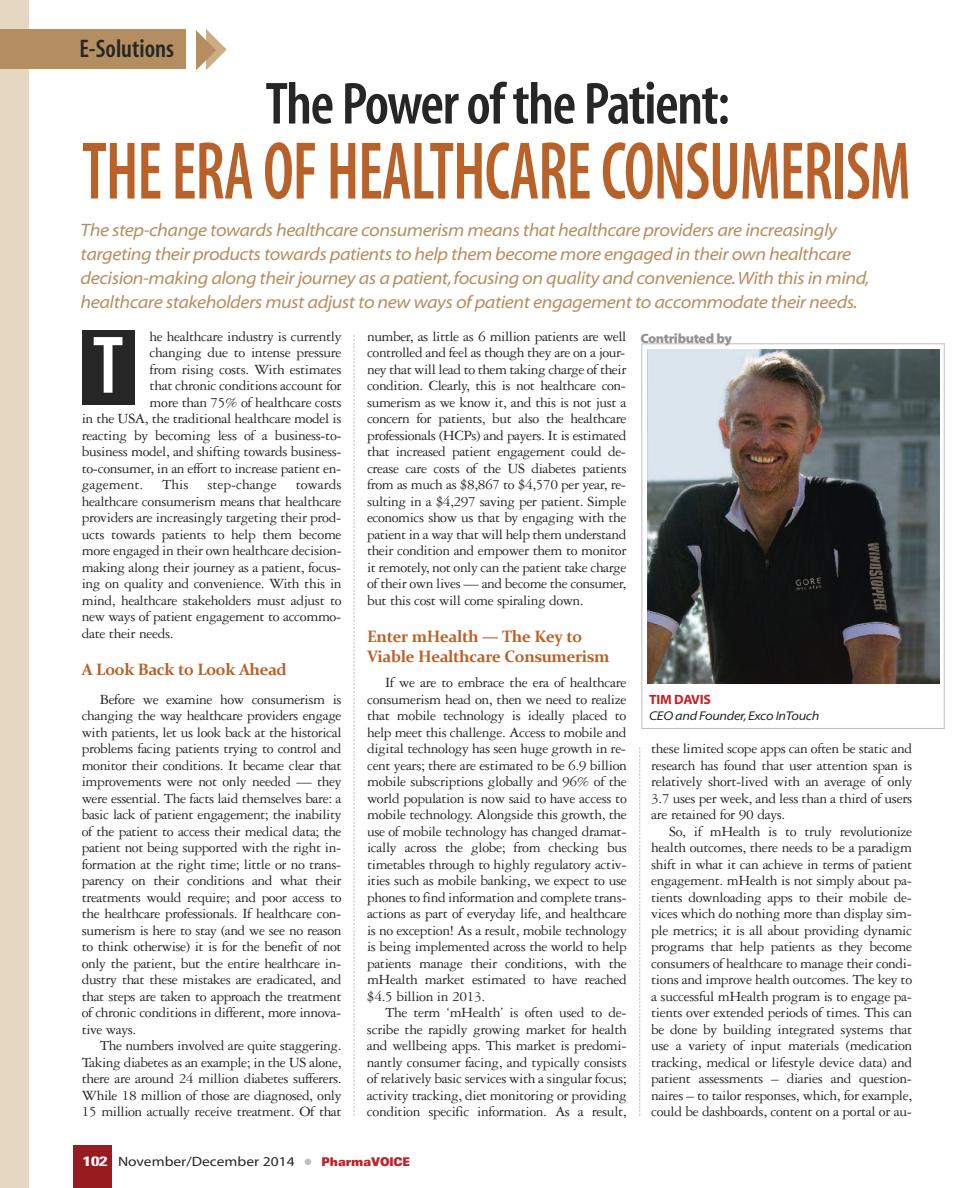
<style>
.page{position:relative;width:972px;height:1188px;background:#fff}
.page>*{position:absolute;margin:0;border:0;box-sizing:border-box;transform-origin:0 0}
.t1{font:82.5px "Myriad MM 565 wt 300 wd";letter-spacing:-.015em;color:#b86229;scale:.8 1}
.t2{font:82.5px "Myriad MM 565 wt 300 wd";color:#fff}
.t3{font:60px "Myriad MM 565 wt 300 wd";letter-spacing:-.025em;color:#272627}
.t4{font:25.5px "Myriad MM 565 wt 300 wd";color:#272627}
.t5{font:18px/24px "Myriad MM It 215 wt 700 wd";letter-spacing:-.025em;color:#b48e60}
.t6{font:700 16.5px/19.5px "Constantia";letter-spacing:-.025em;color:#b86229}
.t7{font:15px/16.5px "Garamond Three";letter-spacing:-.025em;color:#272627;text-align:justify}
.t8{font:15px "Garamond Three";letter-spacing:-.005em;color:#272627}
.t9{font:13.5px "Myriad MM 400 wt 600 wd";color:#272627;scale:1.15 1}
.t10{font:13.5px "Myriad MM 830 wt 300 wd";letter-spacing:-.025em;color:#939393}
.t11{font:13.5px "Myriad MM 700 wt 600 wd";letter-spacing:-.025em;color:#bb262c}
.t12{font:12.75px "Myriad MM It 215 wt 700 wd";letter-spacing:-.025em;color:#272627}
.s1{font-family:"Univers";font-weight:700;font-stretch:condensed;color:#fff}
.s2{color:#bebebe}
.s3{font-family:"Univers";font-weight:900;font-stretch:expanded;font-size:12px;color:#bb262c}
</style>
<div class="page">
<div style="left:73px;top:1145px;width:39px;height:43px;background:#961c20"></div>
<div style="left:0;top:0;width:29px;height:1188px;background:#e5d7c2"></div>
<svg style="left:196px;top:29px;width:31px;height:42px"></svg>
<div style="left:0;top:30px;width:186px;height:39px;background:#b48e60"></div>
<svg style="left:354px;top:335px;width:1px;height:781px"></svg>
<div style="left:82px;top:330px;width:53px;height:74px;background:#272627"></div>
<div style="left:641px;top:343px;width:304px;height:386px;border:1px solid #bebebe"></div>
<img style="left:648px;top:350px;width:292px;height:334px">
<svg style="left:639px;top:747px;width:1px;height:369px"></svg>
<h3 class="t4" style="left:79px;top:40px;width:96px">E-Solutions</h3>
<h2 class="t3" style="left:265px;top:82px;width:466px">The Power ofthe Patient:</h2>
<h1 class="t1" style="left:82px;top:141px;width:1037px">THE ERA OF HEALTHCARE CONSUMERISM</h1>
<p class="t5" style="left:81px;top:220px;width:791px">The step-change towards healthcare consumerism means that healthcare providers are increasingly targeting their products towards patients to help them become more engaged in their own healthcare decision-making along theirjourney as a patient,focusing on quality and convenience.With this in mind, healthcare stakeholders must adjust to new ways of patient engagement to accommodate their needs.</p>
<p class="t7" style="left:150px;top:329px;width:194px">he healthcare industry is currently</p>
<p class="t7" style="left:150px;top:346px;width:194px">changing due to intense pressure</p>
<p class="t7" style="left:150px;top:362px;width:194px">from rising costs. With estimates</p>
<p class="t7" style="left:150px;top:379px;width:194px">that chronic conditions account for</p>
<p class="t7" style="left:150px;top:395px;width:194px">more than 75% of healthcare costs</p>
<p class="t7" style="left:82px;top:412px;width:261px">in the USA, the traditional healthcare model is</p>
<p class="t7" style="left:82px;top:428px;width:261px">reacting by becoming less of a business-to-</p>
<p class="t7" style="left:82px;top:445px;width:261px">business model, and shifting towards business-</p>
<p class="t7" style="left:82px;top:461px;width:261px">to-consumer, in an effort to increase patient en-</p>
<p class="t8" style="left:82px;top:480px;width:63px">gagement.</p>
<p class="t7" style="left:162px;top:478px;width:28px">This</p>
<p class="t8" style="left:207px;top:480px;width:71px">step-change</p>
<h1 class="t2" style="left:93px;top:336px;width:33px">T</h1>
<p class="t7" style="left:82px;top:478px;width:261px;text-indent:214px">towards healthcare consumerism means that healthcare providers are increasingly targeting their prod&shy;ucts towards patients to help them become more engaged in their own healthcare decision&shy;making along their journey as a patient, focus&shy;ing on quality and convenience. With this in mind, healthcare stakeholders must adjust to new ways of patient engagement to accommo&shy;date their needs.</p>
<p class="t6" style="left:82px;top:660px;width:207px">A Look Back to Look Ahead</p>
<p class="t7" style="left:82px;top:692px;width:261px;text-indent:18px">Before we examine how consumerism is changing the way healthcare providers engage with patients, let us look back at the historical problems facing patients trying to control and monitor their conditions. It became clear that improvements were not only needed — they were essential. The facts laid themselves bare: a basic lack of patient engagement; the inability of the patient to access their medical data; the patient not being supported with the right in&shy;formation at the right time; little or no trans&shy;parency on their conditions and what their treatments would require; and poor access to the healthcare professionals. If healthcare con&shy;sumerism is here to stay (and we see no reason to think otherwise) it is for the benefit of not only the patient, but the entire healthcare in&shy;dustry that these mistakes are eradicated, and that steps are taken to approach the treatment of chronic conditions in different, more innova&shy;tive ways.</p>
<p class="t7" style="left:82px;top:1039px;width:261px;text-indent:18px">The numbers involved are quite staggering.<br>Taking diabetes as an example; in the US alone, there are around 24 million diabetes sufferers.<br>While 18 million of those are diagnosed, only 15 million actually receive treatment. Of that</p>
<p class="t7" style="left:367px;top:329px;width:261px">number, as little as 6 million patients are well controlled and feel as though they are on a jour&shy;ney that will lead to them taking charge of their condition. Clearly, this is not healthcare con&shy;sumerism as we know it, and this is not just a concern for patients, but also the healthcare professionals (HCPs) and payers. It is estimated that increased patient engagement could de&shy;crease care costs of the US diabetes patients from as much as $8,867 to $4,570 per year, re&shy;sulting in a $4,297 saving per patient. Simple economics show us that by engaging with the patient in a way that will help them understand their condition and empower them to monitor it remotely, not only can the patient take charge of their own lives — and become the consumer, but this cost will come spiraling down.</p>
<p class="t6" style="left:367px;top:627px;width:244px">Enter mHealth — The Key to<br>Viable Healthcare Consumerism</p>
<p class="t7" style="left:367px;top:676px;width:261px;text-indent:18px">If we are to embrace the era of healthcare consumerism head on, then we need to realize that mobile technology is ideally placed to help meet this challenge. Access to mobile and digital technology has seen huge growth in re&shy;cent years; there are estimated to be 6.9 billion mobile subscriptions globally and 96% of the world population is now said to have access to mobile technology. Alongside this growth, the use of mobile technology has changed dramat&shy;ically across the globe; from checking bus timetables through to highly regulatory activ&shy;ities such as mobile banking, we expect to use phones to find information and complete trans&shy;actions as part of everyday life, and healthcare is no exception! As a result, mobile technology is being implemented across the world to help patients manage their conditions, with the mHealth market estimated to have reached $4.5 billion in 2013.</p>
<p class="t7" style="left:367px;top:1006px;width:261px;text-indent:18px">The term ‘mHealth’ is often used to de&shy;scribe the rapidly growing market for health and wellbeing apps. This market is predomi&shy;nantly consumer facing, and typically consists of relatively basic services with a singular focus; activity tracking, diet monitoring or providing condition specific information. As a result,</p>
<p class="t10" style="left:640px;top:333px;width:93px">Contributed by</p>
<p class="t11" style="left:649px;top:694px;width:63px">TIM DAVIS</p>
<p class="t12" style="left:649px;top:711px;width:172px">CEO and Founder,Exco InTouch</p>
<p class="t7" style="left:651px;top:742px;width:263px">these limited scope apps can often be static and research has found that user attention span is relatively short-lived with an average of only 3.7 uses per week, and less than a third of users are retained for 90 days.</p>
<p class="t7" style="left:651px;top:824px;width:263px;text-indent:18px">So, if mHealth is to truly revolutionize health outcomes, there needs to be a paradigm shift in what it can achieve in terms of patient engagement. mHealth is not simply about pa&shy;tients downloading apps to their mobile de&shy;vices which do nothing more than display sim&shy;ple metrics; it is all about providing dynamic programs that help patients as they become consumers of healthcare to manage their condi&shy;tions and improve health outcomes. The key to a successful mHealth program is to engage pa&shy;tients over extended periods of times. This can be done by building integrated systems that use a variety of input materials (medication tracking, medical or lifestyle device data) and patient assessments – diaries and question&shy;naires – to tailor responses, which, for example, could be dashboards, content on a portal or au-</p>
<p class="t9" style="left:83px;top:1156px;width:286px"><span class="s1">102</span> November/December 2014 <span class="s2">●</span> <span class="s3">PharmaVOICE</span></p>
</div>
